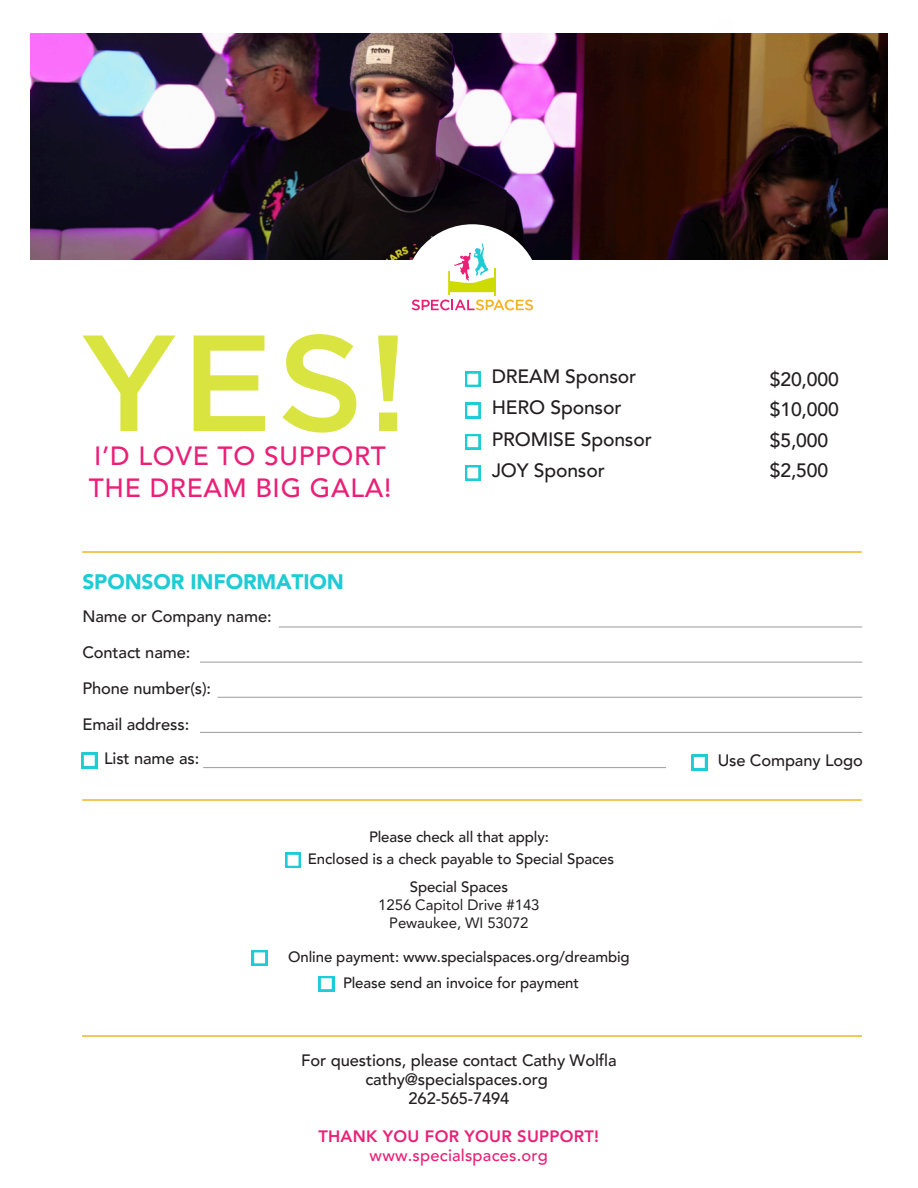
<style>
.page{position:relative;width:918px;height:1188px;background:#fff}
.page>*{position:absolute;margin:0;border:0;box-sizing:border-box;transform-origin:0 0}
.t1{font:500 26.4px/31.5px "Avenir LT Pro";letter-spacing:.025em;color:#e92076}
.t2{font:900 21px "Avenir LT Pro";letter-spacing:-.005em;color:#1fcbd4}
.t3{font:500 19.35px/30.3px "Avenir LT Pro";letter-spacing:-.005em;color:#231f20}
.t4{font:500 16.5px/36px "Avenir LT Pro";letter-spacing:-.005em;color:#231f20}
.t5{font:800 16.5px/19.2px "Avenir LT Pro";letter-spacing:.015em;color:#e92076;text-align:center}
.t6{font:500 15px/25.8px "Avenir LT Pro";letter-spacing:-.005em;color:#231f20;text-align:center}
.t7{font:15px "Avenir LT Pro";letter-spacing:-.005em;color:#231f20}
.s1{font-weight:500}
</style>
<div class="page">
<img style="left:30px;top:33px;width:858px;height:226px">
<hr style="left:83px;top:551px;width:779px;height:2px;background:#f5b324">
<hr style="left:83px;top:799px;width:779px;height:2px;background:#f5b324">
<hr style="left:83px;top:1035px;width:779px;height:1px;background:#f5b324">
<svg style="left:82px;top:335px;width:93px;height:96px"></svg>
<svg style="left:194px;top:335px;width:71px;height:96px"></svg>
<svg style="left:282px;top:334px;width:74px;height:99px"></svg>
<svg style="left:378px;top:335px;width:20px;height:96px"></svg>
<img style="left:662px;top:33px;width:89px;height:71px">
<div style="left:404px;top:224px;width:136px;height:136px;background:#fff;border-radius:50%"></div>
<hr style="left:448px;top:271px;width:2px;height:24px;background:#cedb00">
<hr style="left:494px;top:268px;width:2px;height:27px;background:#cedb00">
<svg style="left:449px;top:243px;width:45px;height:49px"></svg>
<svg style="left:412px;top:300px;width:121px;height:10px"></svg>
<svg style="left:285px;top:853px;width:16px;height:15px"></svg>
<svg style="left:252px;top:950px;width:15px;height:16px"></svg>
<svg style="left:319px;top:976px;width:15px;height:15px"></svg>
<svg style="left:692px;top:755px;width:15px;height:15px"></svg>
<svg style="left:465px;top:371px;width:16px;height:16px"></svg>
<svg style="left:465px;top:403px;width:16px;height:15px"></svg>
<svg style="left:465px;top:434px;width:16px;height:15px"></svg>
<svg style="left:465px;top:465px;width:16px;height:16px"></svg>
<hr style="left:279px;top:626px;width:583px;height:2px;background:#a6a6a6">
<hr style="left:200px;top:662px;width:662px;height:1px;background:#a6a6a6">
<hr style="left:217px;top:697px;width:645px;height:1px;background:#a6a6a6">
<hr style="left:200px;top:732px;width:662px;height:1px;background:#a6a6a6">
<hr style="left:203px;top:767px;width:463px;height:1px;background:#a6a6a6">
<svg style="left:82px;top:752px;width:15px;height:16px"></svg>
<p class="t1" style="left:89px;top:443px;width:304px">I’D LOVE TO SUPPORT<br>THE DREAM BIG GALA!</p>
<h2 class="t2" style="left:82px;top:573px;width:263px">SPONSOR INFORMATION</h2>
<p class="t4" style="left:82px;top:600px;width:191px">Name or Company name:<br>Contact name:<br>Phone number(s):<br>Email address:</p>
<p class="t4" style="left:104px;top:742px;width:97px">List name as:</p>
<h4 class="t3" style="left:492px;top:363px;width:146px">DREAM Sponsor</h4>
<p class="t3" style="left:492px;top:394px;width:131px">HERO Sponsor</p>
<h4 class="t3" style="left:492px;top:426px;width:162px">PROMISE Sponsor</h4>
<p class="t3" style="left:492px;top:457px;width:115px">JOY Sponsor</p>
<p class="t6" style="left:369px;top:826px;width:181px">Please check all that apply:</p>
<h3 class="t6" style="left:308px;top:847px;width:308px">Enclosed is a check payable to Special Spaces</h3>
<h3 class="t6" style="left:410px;top:875px;width:100px">Special Spaces</h3>
<p class="t7" style="left:378px;top:899px;width:163px">1256 Capitol Drive #143</p>
<h1 class="t7" style="left:389px;top:917px;width:141px">Pewaukee, WI 53072</h1>
<p class="t6" style="left:288px;top:945px;width:343px">Online payment: www.specialspaces.org/dreambig<br>Please send an invoice for payment</p>
<h3 class="t4" style="left:301px;top:1052px;width:317px;line-height:19.2px;text-align:center">For questions, please contact Cathy Wolfla cathy@specialspaces.org<br>262-565-7494</h3>
<h3 class="t5" style="left:318px;top:1128px;width:282px">THANK YOU FOR YOUR SUPPORT! <span class="s1">www.specialspaces.org</span></h3>
<h4 class="t3" style="left:770px;top:366px;width:71px">$20,000 $10,000 $5,000 $2,500</h4>
<h3 class="t4" style="left:718px;top:743px;width:147px">Use Company Logo</h3>
</div>
